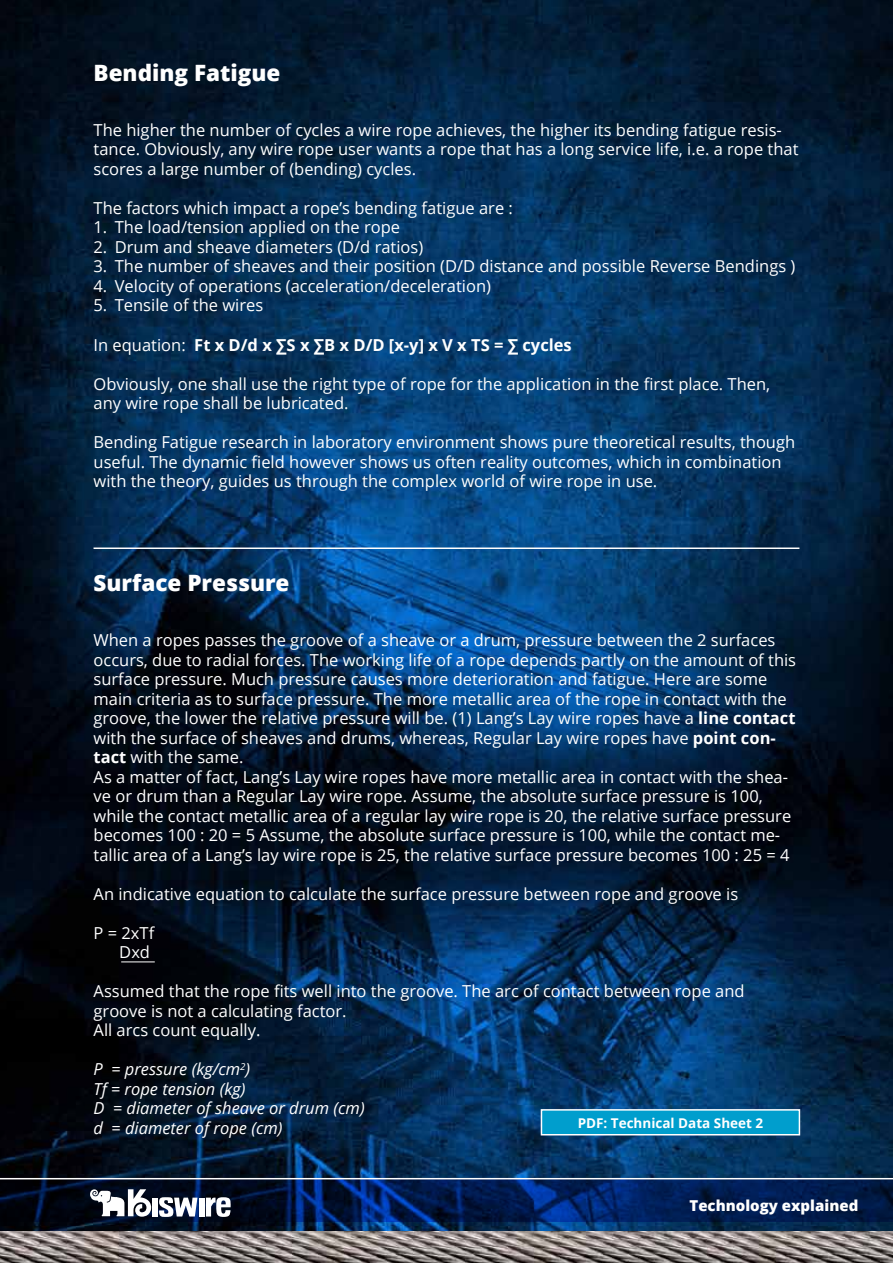
<style>
.page{position:relative;width:893px;height:1263px;background:#fff}
.page>*{position:absolute;margin:0;border:0;box-sizing:border-box;transform-origin:0 0}
.t1{font:800 22.5px "Open Sans";color:#fff}
.t2{font:16.5px/19.5px "Open Sans";color:#fff}
.t3{font:italic 16.5px/19.5px "Open Sans";color:#fff}
.t4{font:700 16.5px "Open Sans";color:#fff}
.t5{font:800 15px "Open Sans";color:#fff}
.t6{font:700 13.5px "Open Sans";color:#fff}
.s1{font-weight:400}
.s2{font-weight:700}
</style>
<div class="page">
<img style="left:0;top:0;width:893px;height:1231px">
<svg style="left:0;top:1179px;width:893px;height:43px;background:#041b4b"></svg>
<div style="left:153px;top:1197px;width:5px;height:19px;background:#fff"></div>
<svg style="left:159px;top:1196px;width:38px;height:21px"></svg>
<div style="left:199px;top:1197px;width:5px;height:19px;background:#fff"></div>
<svg style="left:206px;top:1197px;width:25px;height:20px"></svg>
<svg style="left:90px;top:1189px;width:61px;height:28px"></svg>
<hr style="left:0;top:1178px;width:893px;height:1px;background:#fff">
<img style="left:0;top:1231px;width:893px;height:32px">
<hr style="left:94px;top:547px;width:705px;height:2px;background:#fff">
<hr style="left:121px;top:961px;width:34px;height:1px;background:#fff">
<div style="left:541px;top:1109px;width:259px;height:26px;background:#009ecd;border:2px solid #fff"></div>
<h1 class="t1" style="left:94px;top:56px;width:188px">Bending Fatigue</h1>
<p class="t2" style="left:94px;top:120px;width:706px">The higher the number of cycles a wire rope achieves, the higher its bending fatigue resis&shy;tance. Obviously, any wire rope user wants a rope that has a long service life, i.e. a rope that scores a large number of (bending) cycles.</p>
<p class="t2" style="left:94px;top:198px;width:421px">The factors which impact a rope’s bending fatigue are :</p>
<p class="t2" style="left:94px;top:217px;width:308px">1. The load/tension applied on the rope</p>
<p class="t2" style="left:94px;top:237px;width:331px">2. Drum and sheave diameters (D/d ratios)</p>
<p class="t2" style="left:94px;top:256px;width:703px">3. The number of sheaves and their position (D/D distance and possible Reverse Bendings )</p>
<p class="t2" style="left:94px;top:276px;width:399px">4. Velocity of operations (acceleration/deceleration)</p>
<p class="t2" style="left:94px;top:295px;width:171px">5. Tensile of the wires</p>
<p class="t4" style="left:94px;top:333px;width:480px"><span class="s1">In equation:</span> Ft x D/d x ∑S x ∑B x D/D [x-y] x V x TS = ∑ cycles</p>
<p class="t2" style="left:94px;top:373px;width:678px">Obviously, one shall use the right type of rope for the application in the first place. Then, any wire rope shall be lubricated.</p>
<p class="t2" style="left:94px;top:432px;width:703px">Bending Fatigue research in laboratory environment shows pure theoretical results, though useful. The dynamic field however shows us often reality outcomes, which in combination with the theory, guides us through the complex world of wire rope in use.</p>
<h1 class="t1" style="left:94px;top:566px;width:197px">Surface Pressure</h1>
<p class="t2" style="left:94px;top:630px;width:704px">When a ropes passes the groove of a sheave or a drum, pressure between the 2 surfaces occurs, due to radial forces. The working life of a rope depends partly on the amount of this surface pressure. Much pressure causes more deterioration and fatigue. Here are some main criteria as to surface pressure. The more metallic area of the rope in contact with the groove, the lower the relative pressure will be. (1) Lang’s Lay wire ropes have a <span class="s2">line contact </span>with the surface of sheaves and drums, whereas, Regular Lay wire ropes have <span class="s2">point con&shy;tact</span> with the same.<br>As a matter of fact, Lang’s Lay wire ropes have more metallic area in contact with the shea&shy;ve or drum than a Regular Lay wire rope. Assume, the absolute surface pressure is 100, while the contact metallic area of a regular lay wire rope is 20, the relative surface pressure becomes 100 : 20 = 5 Assume, the absolute surface pressure is 100, while the contact me&shy;tallic area of a Lang’s lay wire rope is 25, the relative surface pressure becomes 100 : 25 = 4</p>
<p class="t2" style="left:94px;top:884px;width:646px">An indicative equation to calculate the surface pressure between rope and groove is</p>
<p class="t2" style="left:94px;top:923px;width:62px;text-align:right">P = 2xTf<br>Dxd</p>
<p class="t2" style="left:94px;top:981px;width:653px">Assumed that the rope fits well into the groove. The arc of contact between rope and groove is not a calculating factor.<br>All arcs count equally.</p>
<p class="t3" style="left:94px;top:1059px;width:273px">P = pressure (kg/cm<sup>2</sup>)<br>Tf = rope tension (kg)<br>D = diameter of sheave or drum (cm) d = diameter of rope (cm)</p>
<p class="t6" style="left:578px;top:1113px;width:187px">PDF: Technical Data Sheet 2</p>
<p class="t5" style="left:689px;top:1194px;width:170px">Technology explained</p>
</div>
